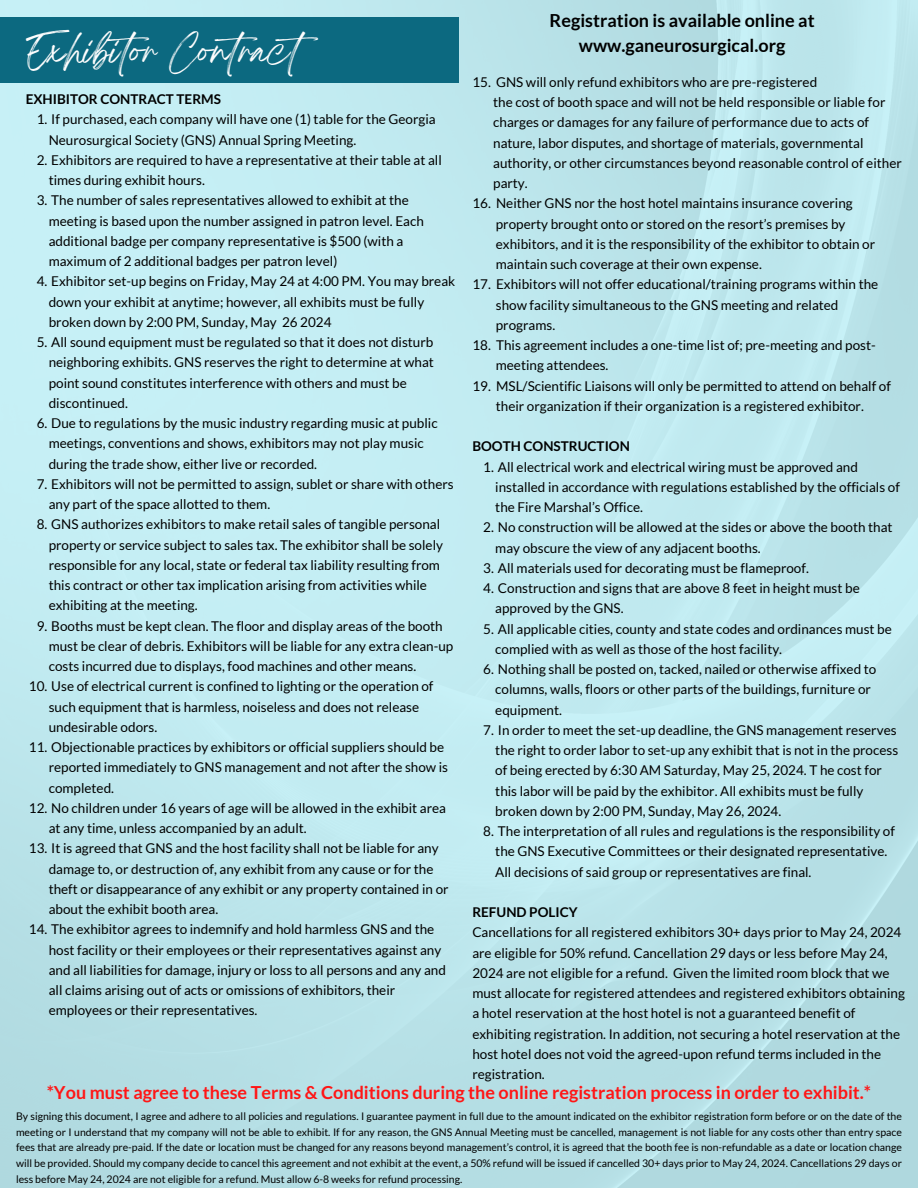
<style>
.page{position:relative;width:918px;height:1188px;background:#fff}
.page>*{position:absolute;margin:0;border:0;box-sizing:border-box;transform-origin:0 0}
.t1{font:30.45px "Breathing";color:#fdfdfd}
.t2{font:700 18px "Lato";color:#ff1616}
.t3{font:700 18px/24.8px "Lato";color:#000;text-align:center}
.t4{font:13.5px/20.2px "Lato";color:#000}
.t5{font:700 13.5px "Lato";color:#000}
.t6{font:10.5px/15.8px "Lato";color:#000;text-align:justify}
.s1{font-weight:700}
</style>
<div class="page">
<img style="left:0;top:0;width:918px;height:1188px">
<div style="left:0;top:18px;width:459px;height:65px;background:#0c6980"></div>
<p class="t3" style="left:550px;top:8px;width:267px">Registration is available online at www.ganeurosurgical.org</p>
<h1 class="t1" style="left:26px;top:41px;width:308px">Exhibitor Contract</h1>
<h3 class="t5" style="left:26px;top:91px;width:197px">EXHIBITOR CONTRACT TERMS</h3>
<p class="t4" style="left:49px;top:109px;width:388px;text-indent:-12px">1. If purchased, each company will have one (1) table for the Georgia<br>Neurosurgical Society (GNS) Annual Spring Meeting.</p>
<p class="t4" style="left:49px;top:150px;width:395px;text-indent:-12px">2. Exhibitors are required to have a representative at their table at all times during exhibit hours.</p>
<p class="t4" style="left:49px;top:190px;width:377px;text-indent:-12px">3. The number of sales representatives allowed to exhibit at the meeting is based upon the number assigned in patron level. Each additional badge per company representative is $500 (with a maximum of 2 additional badges per patron level)</p>
<p class="t4" style="left:49px;top:271px;width:408px;text-indent:-12px">4. Exhibitor set-up begins on Friday, May 24 at 4:00 PM. You may break down your exhibit at anytime; however, all exhibits must be fully broken down by 2:00 PM, Sunday, May 26 2024</p>
<p class="t4" style="left:49px;top:332px;width:387px;text-indent:-12px">5. All sound equipment must be regulated so that it does not disturb neighboring exhibits. GNS reserves the right to determine at what point sound constitutes interference with others and must be discontinued.</p>
<p class="t4" style="left:49px;top:413px;width:391px;text-indent:-12px">6. Due to regulations by the music industry regarding music at public meetings, conventions and shows, exhibitors may not play music during the trade show, either live or recorded.</p>
<p class="t4" style="left:49px;top:474px;width:407px;text-indent:-12px">7. Exhibitors will not be permitted to assign, sublet or share with others any part of the space allotted to them.</p>
<p class="t4" style="left:49px;top:514px;width:396px;text-indent:-12px">8. GNS authorizes exhibitors to make retail sales of tangible personal property or service subject to sales tax. The exhibitor shall be solely responsible for any local, state or federal tax liability resulting from this contract or other tax implication arising from activities while exhibiting at the meeting.</p>
<p class="t4" style="left:49px;top:615px;width:406px;text-indent:-12px">9. Booths must be kept clean. The floor and display areas of the booth must be clear of debris. Exhibitors will be liable for any extra clean-up costs incurred due to displays, food machines and other means.</p>
<p class="t4" style="left:49px;top:676px;width:386px;text-indent:-20px">10. Use of electrical current is confined to lighting or the operation of such equipment that is harmless, noiseless and does not release undesirable odors.</p>
<p class="t4" style="left:49px;top:737px;width:401px;text-indent:-20px">11. Objectionable practices by exhibitors or official suppliers should be reported immediately to GNS management and not after the show is completed.</p>
<p class="t4" style="left:49px;top:798px;width:399px;text-indent:-20px">12. No children under 16 years of age will be allowed in the exhibit area at any time, unless accompanied by an adult.</p>
<p class="t4" style="left:49px;top:838px;width:401px;text-indent:-20px">13. It is agreed that GNS and the host facility shall not be liable for any damage to, or destruction of, any exhibit from any cause or for the theft or disappearance of any exhibit or any property contained in or about the exhibit booth area.</p>
<p class="t4" style="left:49px;top:919px;width:399px;text-indent:-20px">14. The exhibitor agrees to indemnify and hold harmless GNS and the host facility or their employees or their representatives against any and all liabilities for damage, injury or loss to all persons and any and all claims arising out of acts or omissions of exhibitors, their employees or their representatives.</p>
<h2 class="t4" style="left:493px;top:71px;width:410px;text-indent:-21px">15. GNS will only refund exhibitors who are pre-registered<br>the cost of booth space and will not be held responsible or liable for charges or damages for any failure of performance due to acts of nature, labor disputes, and shortage of materials, governmental authority, or other circumstances beyond reasonable control of either party.</h2>
<h2 class="t4" style="left:496px;top:193px;width:381px;text-indent:-23px">16. Neither GNS nor the host hotel maintains insurance covering property brought onto or stored on the resort’s premises by exhibitors, and it is the responsibility of the exhibitor to obtain or maintain such coverage at their own expense.</h2>
<h2 class="t4" style="left:496px;top:274px;width:384px;text-indent:-23px">17. Exhibitors will not offer educational/training programs within the show facility simultaneous to the GNS meeting and related programs.</h2>
<h2 class="t4" style="left:496px;top:335px;width:381px;text-indent:-23px">18. This agreement includes a one-time list of; pre-meeting and post&shy;meeting attendees.</h2>
<h4 class="t4" style="left:472px;top:375px;width:420px;text-align:center">19. MSL/Scientific Liaisons will only be permitted to attend on behalf of their organization if their organization is a registered exhibitor.</h4>
<h4 class="t5" style="left:472px;top:438px;width:159px">BOOTH CONSTRUCTION</h4>
<h4 class="t4" style="left:495px;top:456px;width:406px;text-indent:-12px">1. All electrical work and electrical wiring must be approved and installed in accordance with regulations established by the officials of the Fire Marshal’s Office.</h4>
<h4 class="t4" style="left:495px;top:517px;width:399px;text-indent:-12px">2. No construction will be allowed at the sides or above the booth that may obscure the view of any adjacent booths.</h4>
<h4 class="t4" style="left:483px;top:557px;width:327px">3. All materials used for decorating must be flameproof.</h4>
<h4 class="t4" style="left:495px;top:578px;width:366px;text-indent:-12px">4. Construction and signs that are above 8 feet in height must be approved by the GNS.</h4>
<h4 class="t4" style="left:495px;top:618px;width:398px;text-indent:-12px">5. All applicable cities, county and state codes and ordinances must be complied with as well as those of the host facility.</h4>
<h4 class="t4" style="left:495px;top:659px;width:383px;text-indent:-12px">6. Nothing shall be posted on, tacked, nailed or otherwise affixed to columns, walls, floors or other parts of the buildings, furniture or equipment.</h4>
<h3 class="t4" style="left:495px;top:719px;width:404px;text-indent:-12px">7. In order to meet the set-up deadline, the GNS management reserves the right to order labor to set-up any exhibit that is not in the process of being erected by 6:30 AM Saturday, May 25, 2024. T he cost for this labor will be paid by the exhibitor. All exhibits must be fully broken down by 2:00 PM, Sunday, May 26, 2024.</h3>
<p class="t4" style="left:495px;top:821px;width:401px;text-indent:-12px">8. The interpretation of all rules and regulations is the responsibility of the GNS Executive Committees or their designated representative.<br>All decisions of said group or representatives are final.</p>
<p class="t4" style="left:472px;top:902px;width:434px"><span class="s1">REFUND POLICY<br></span>Cancellations for all registered exhibitors 30+ days prior to May 24, 2024 are eligible for 50% refund. Cancellation 29 days or less before May 24, 2024 are not eligible for a refund. Given the limited room block that we must allocate for registered attendees and registered exhibitors obtaining a hotel reservation at the host hotel is not a guaranteed benefit of exhibiting registration. In addition, not securing a hotel reservation at the host hotel does not void the agreed-upon refund terms included in the registration.</p>
<p class="t6" style="left:16px;top:1108px;width:887px">By signing this document, I agree and adhere to all policies and regulations. I guarantee payment in full due to the amount indicated on the exhibitor registration form before or on the date of the meeting or I understand that my company will not be able to exhibit. If for any reason, the GNS Annual Meeting must be cancelled, management is not liable for any costs other than entry space fees that are already pre-paid. If the date or location must be changed for any reasons beyond management’s control, it is agreed that the booth fee is non-refundable as a date or location change will be provided. Should my company decide to cancel this agreement and not exhibit at the event, a 50% refund will be issued if cancelled 30+ days prior to May 24, 2024. Cancellations 29 days or less before May 24, 2024 are not eligible for a refund. Must allow 6-8 weeks for refund processing.</p>
<p class="t2" style="left:47px;top:1081px;width:826px">*You must agree to these Terms &amp; Conditions during the online registration process in order to exhibit.*</p>
</div>
